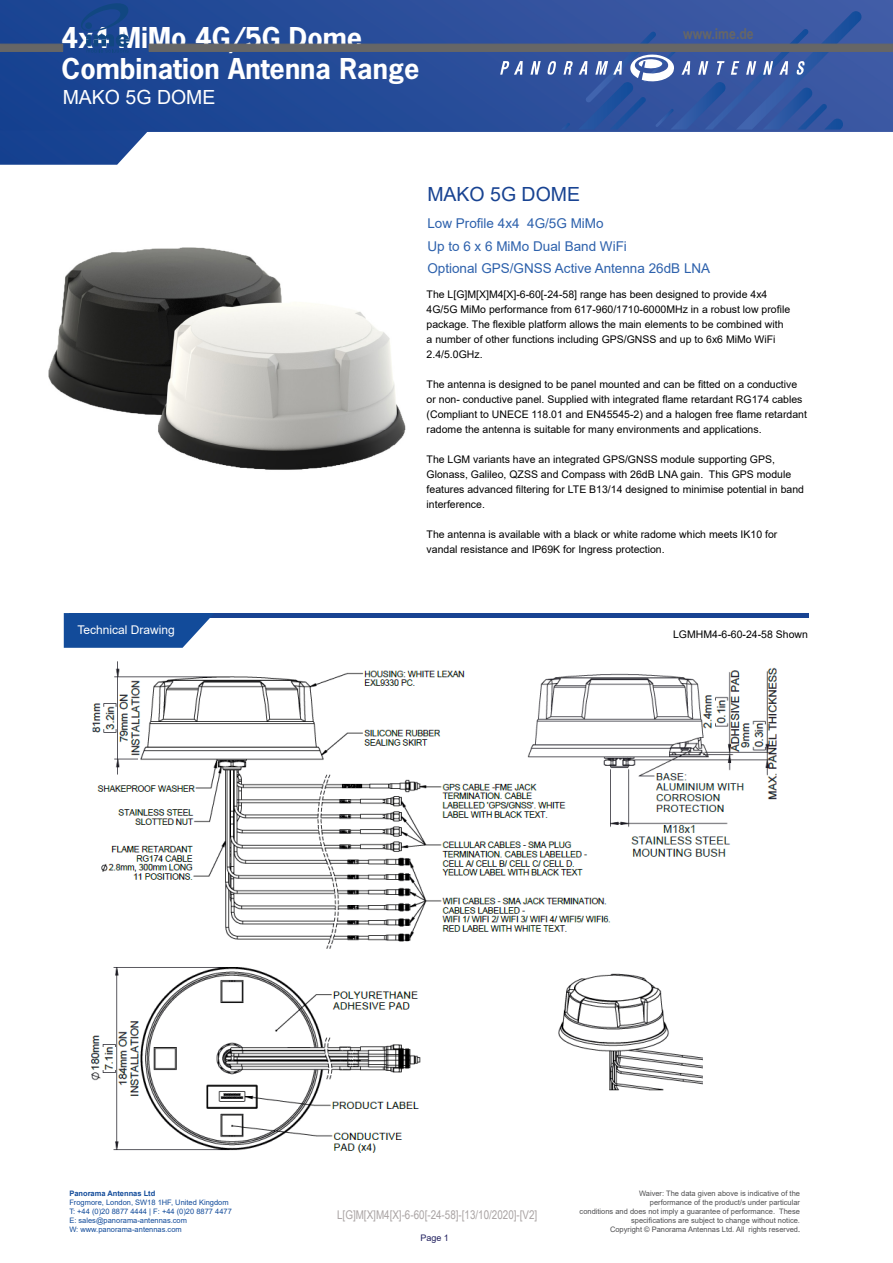
<style>
.page{position:relative;width:893px;height:1263px;background:#fff}
.page>*{position:absolute;margin:0;border:0;box-sizing:border-box;transform-origin:0 0}
.t1{font:700 27px/31.2px "News Gothic Std";color:#fff}
.t2{font:19.5px "Arial";color:#fff}
.t3{font:19.5px "Arial";color:#184392}
.t4{font:700 15px "Arial Narrow";color:#666}
.t5{font:13.5px/22.5px "Arial";color:#2d61ac}
.t6{font:12px "Arial Narrow";color:#a9a3a3}
.t7{font:12px "Arial";color:#fff}
.t8{font:10.5px/15px "Arial";color:#000}
.t9{font:9px "Arial";color:#21205f}
.t10{font:7.5px/9px "Arial";color:#4f4f51;text-align:right}
.t11{font:7.5px/9px "Arial";color:#124b9a}
.t12{font:700 7.5px "Arial";color:#124b9a}
.s1{font-family:"Myriad Pro";font-size:9px}
</style>
<div class="page">
<img style="left:0;top:0;width:893px;height:131px">
<img style="left:0;top:130px;width:149px;height:35px">
<hr style="left:69px;top:613px;width:739px;height:4px;background:#184392">
<svg style="left:64px;top:613px;width:150px;height:35px"></svg>
<img style="left:48px;top:247px;width:358px;height:223px">
<img style="left:91px;top:661px;width:686px;height:492px">
<svg style="left:148px;top:11px;width:744px;height:119px;background:#34549a"></svg>
<svg style="left:0;top:43px;width:63px;height:9px"></svg>
<svg style="left:81px;top:3px;width:48px;height:50px;background:#18468d"></svg>
<h1 class="t1" style="left:62px;top:21px;width:359px">4x4 MiMo 4G/5G Dome<br>Combination Antenna Range</h1>
<h2 class="t2" style="left:63px;top:84px;width:154px">MAKO 5G DOME</h2>
<h3 class="t4" style="left:683px;top:25px;width:72px">www.ime.de</h3>
<p class="t7" style="left:78px;top:621px;width:99px">Technical Drawing</p>
<h2 class="t3" style="left:427px;top:181px;width:154px">MAKO 5G DOME</h2>
<p class="t5" style="left:427px;top:212px;width:284px">Low Profile 4x4 4G/5G MiMo<br>Up to 6 x 6 MiMo Dual Band WiFi<br>Optional GPS/GNSS Active Antenna 26dB LNA</p>
<p class="t8" style="left:427px;top:287px;width:365px">The L[G]M[X]M4[X]-6-60[-24-58] range has been designed to provide 4x4<br>4G/5G MiMo performance from 617-960/1710-6000MHz in a robust low profile package. The flexible platform allows the main elements to be combined with a number of other functions including GPS/GNSS and up to 6x6 MiMo WiFi 2.4/5.0GHz.</p>
<p class="t8" style="left:427px;top:377px;width:382px">The antenna is designed to be panel mounted and can be fitted on a conductive or non- conductive panel. Supplied with integrated flame retardant RG174 cables (Compliant to UNECE 118.01 and EN45545-2) and a halogen free flame retardant radome the antenna is suitable for many environments and applications.</p>
<p class="t8" style="left:427px;top:452px;width:379px">The LGM variants have an integrated GPS/GNSS module supporting GPS, Glonass, Galileo, QZSS and Compass with 26dB LNA gain. This GPS module features advanced filtering for LTE B13/14 designed to minimise potential in band interference.</p>
<p class="t8" style="left:427px;top:527px;width:352px">The antenna is available with a black or white radome which meets IK10 for vandal resistance and IP69K for Ingress protection.</p>
<p class="t8" style="left:673px;top:627px;width:136px">LGMHM4-6-60-24-58 Shown</p>
<p class="t12" style="left:69px;top:1188px;width:87px">Panorama Antennas Ltd</p>
<p class="t11" style="left:69px;top:1198px;width:164px">Frogmore, London, SW18 1HF, United Kingdom T: +44 (0)20 8877 4444 | F: +44 (0)20 8877 4477<br>E: sales@panorama-antennas.com<br>W: www.panorama-antennas.com</p>
<p class="t6" style="left:337px;top:1206px;width:202px">L[G]M[X]M4[X]-6-60[-24-58]-[13/10/2020]-[V2]</p>
<p class="t9" style="left:420px;top:1231px;width:30px">Page 1</p>
<p class="t10" style="left:580px;top:1189px;width:222px">Waiver: The data given above is indicative of the<br>performance of the product/s under particular<br>conditions and does not imply a guarantee of performance. These specifications are subject to change without notice.<br>Copyright © Panorama Antennas Ltd. All rights reserved<span class="s1">.</span></p>
</div>
